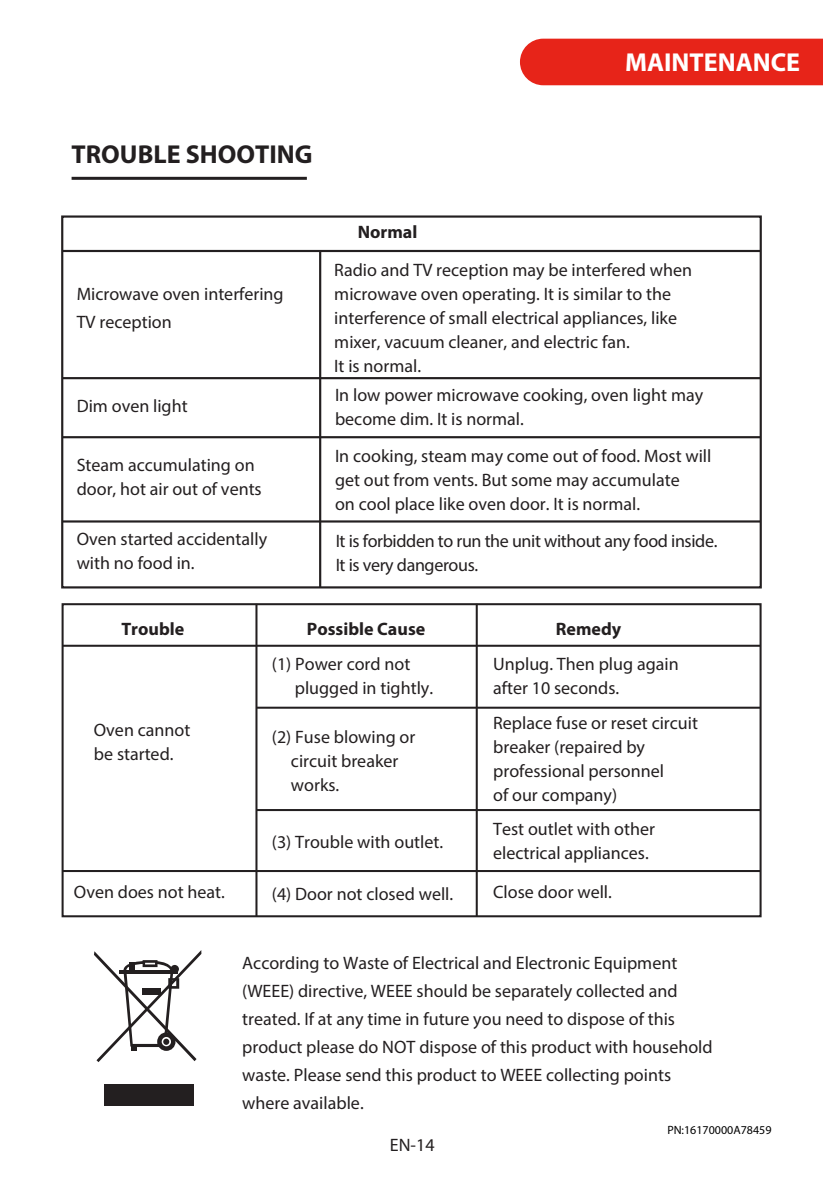
<style>
.page{position:relative;width:823px;height:1191px;background:#fff}
.page>*{position:absolute;margin:0;border:0;box-sizing:border-box;transform-origin:0 0}
.t1{font:700 26px "Myriad Pro";color:#231f20}
.t2{font:700 26px "Myriad Pro";color:#fff}
.t3{font:18px/24px "Myriad Pro";color:#231f20}
.t4{font:18px/24px "Myriad Pro";letter-spacing:-.02em;color:#231f20}
.t5{font:700 18px "Myriad Pro";color:#231f20}
.t6{font:12px "Myriad Pro";color:#000}
</style>
<div class="page">
<hr style="left:72px;top:177px;width:235px;height:3px;background:#231f20">
<div style="left:520px;top:39px;width:302px;height:46px;background:#e72419"></div>
<div style="left:104px;top:1084px;width:89px;height:21px;background:#231f20"></div>
<svg style="left:94px;top:950px;width:107px;height:112px"></svg>
<div style="left:61px;top:215px;width:700px;height:373px;border:2px solid #231f20"></div>
<hr style="left:255px;top:604px;width:2px;height:312px;background:#231f20">
<hr style="left:475px;top:604px;width:2px;height:312px;background:#231f20">
<hr style="left:62px;top:645px;width:698px;height:2px;background:#231f20">
<hr style="left:256px;top:706px;width:504px;height:2px;background:#231f20">
<hr style="left:256px;top:809px;width:504px;height:2px;background:#231f20">
<hr style="left:62px;top:870px;width:698px;height:2px;background:#231f20">
<div style="left:62px;top:603px;width:699px;height:314px;border:2px solid #231f20"></div>
<hr style="left:62px;top:250px;width:698px;height:2px;background:#231f20">
<hr style="left:319px;top:251px;width:2px;height:336px;background:#231f20">
<hr style="left:62px;top:377px;width:698px;height:2px;background:#231f20">
<hr style="left:62px;top:436px;width:698px;height:2px;background:#231f20">
<hr style="left:62px;top:520px;width:698px;height:2px;background:#231f20">
<h1 class="t2" style="left:624px;top:46px;width:176px">MAINTENANCE</h1>
<h1 class="t1" style="left:72px;top:137px;width:242px">TROUBLE SHOOTING</h1>
<p class="t3" style="left:77px;top:280px;width:208px;line-height:28px">Microwave oven interfering<br>TV reception</p>
<p class="t5" style="left:357px;top:220px;width:61px">Normal</p>
<p class="t3" style="left:334px;top:258px;width:359px">Radio and TV reception may be interfered when microwave oven operating. It is similar to the interference of small electrical appliances, like mixer, vacuum cleaner, and electric fan.<br>It is normal.</p>
<p class="t3" style="left:335px;top:383px;width:369px">In low power microwave cooking, oven light may become dim. It is normal.</p>
<p class="t3" style="left:335px;top:444px;width:378px">In cooking, steam may come out of food. Most will get out from vents. But some may accumulate<br>on cool place like oven door. It is normal.</p>
<p class="t3" style="left:77px;top:394px;width:112px">Dim oven light</p>
<p class="t3" style="left:77px;top:453px;width:186px">Steam accumulating on door, hot air out of vents</p>
<p class="t3" style="left:77px;top:526px;width:192px">Oven started accidentally with no food in.</p>
<p class="t4" style="left:335px;top:528px;width:383px">It is forbidden to run the unit without any food inside.<br>It is very dangerous.</p>
<p class="t5" style="left:121px;top:616px;width:64px">Trouble</p>
<p class="t5" style="left:307px;top:616px;width:120px">Possible Cause</p>
<p class="t5" style="left:555px;top:616px;width:67px">Remedy</p>
<p class="t3" style="left:94px;top:717px;width:98px">Oven cannot be started.</p>
<p class="t3" style="left:74px;top:880px;width:152px">Oven does not heat.</p>
<p class="t3" style="left:294px;top:651px;width:140px;text-indent:-23px">(1) Power cord not plugged in tightly.</p>
<p class="t3" style="left:493px;top:651px;width:187px">Unplug. Then plug again after 10 seconds.</p>
<p class="t3" style="left:493px;top:710px;width:206px">Replace fuse or reset circuit breaker (repaired by professional personnel<br>of our company)</p>
<p class="t3" style="left:493px;top:816px;width:163px">Test outlet with other electrical appliances.</p>
<p class="t3" style="left:493px;top:880px;width:120px">Close door well.</p>
<p class="t3" style="left:291px;top:724px;width:126px;text-indent:-19px">(2) Fuse blowing or circuit breaker works.</p>
<p class="t3" style="left:272px;top:829px;width:173px">(3) Trouble with outlet.</p>
<p class="t3" style="left:272px;top:881px;width:183px">(4) Door not closed well.</p>
<p class="t3" style="left:242px;top:949px;width:471px;line-height:28px">According to Waste of Electrical and Electronic Equipment (WEEE) directive, WEEE should be separately collected and treated. If at any time in future you need to dispose of this product please do NOT dispose of this product with household waste. Please send this product to WEEE collecting points where available.</p>
<p class="t3" style="left:389px;top:1132px;width:46px">EN-14</p>
<p class="t6" style="left:667px;top:1122px;width:106px">PN:16170000A78459</p>
</div>
